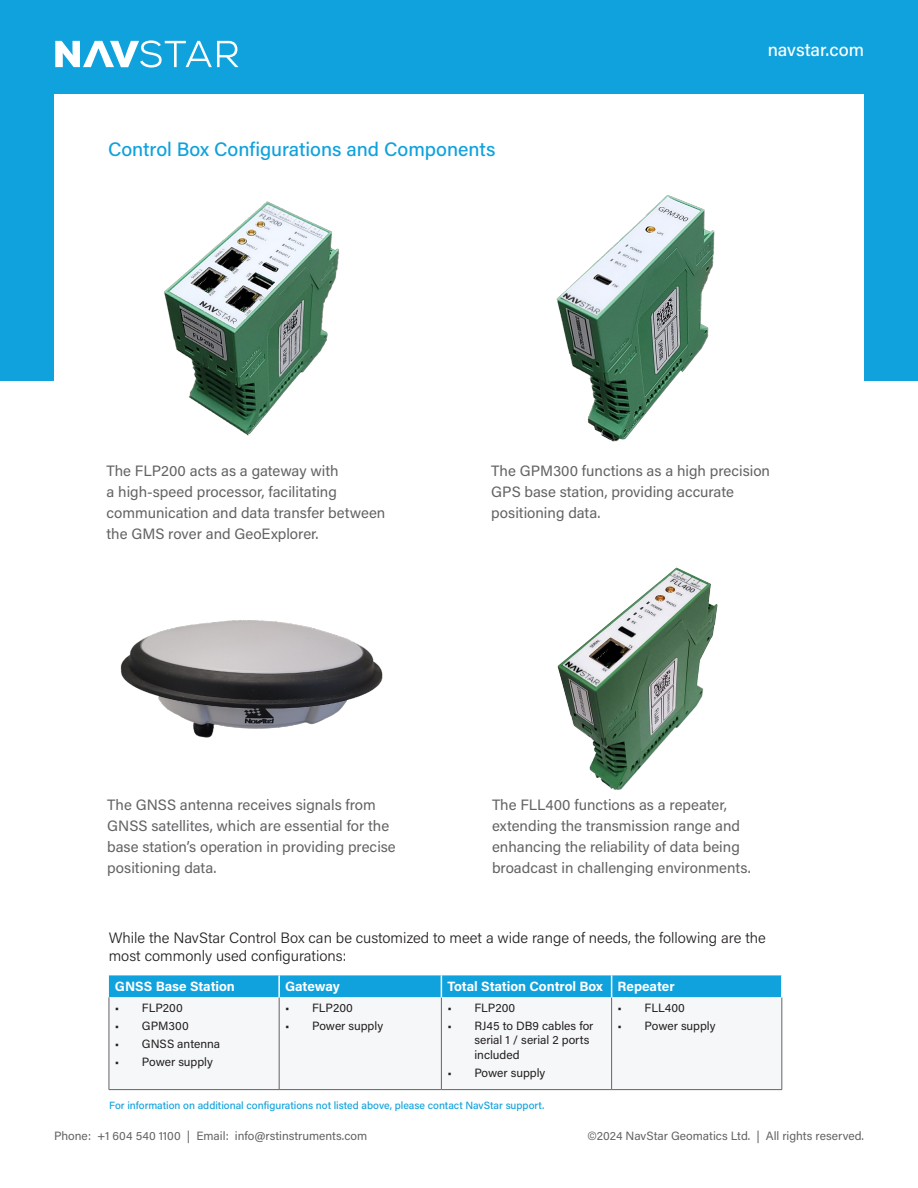
<style>
.page{position:relative;width:918px;height:1188px;background:#fff}
.page>*{position:absolute;margin:0;border:0;box-sizing:border-box;transform-origin:0 0}
.Features_Header{font:500 19.5px "Acumin Pro";color:#0fa2dd}
.t1{font:500 18px "Acumin Pro";color:#fff}
.Body_Text{font:15px/21px "Acumin Pro";color:#636366}
.Table_Heading{font:300 15px/18px "Acumin Pro";color:#231f20}
.Table_Column_Titles{font:700 13.5px "Acumin Pro";letter-spacing:-.005em;color:#fff}
.t2{font:12px/14.4px "Acumin Pro";color:#231f20}
.Small_Copy{font:12px "Acumin Pro";color:#636366}
.Table_Heading-2{font:500 10.5px "Acumin Pro";color:#0fa2dd}
</style>
<div class="page">
<div style="left:0;top:0;width:918px;height:381px;background:#0fa2dd"></div>
<div style="left:54px;top:94px;width:810px;height:1040px;background:#fff"></div>
<svg style="left:55px;top:40px;width:184px;height:28px"></svg>
<img style="left:164px;top:201px;width:176px;height:235px">
<img style="left:120px;top:620px;width:263px;height:118px">
<img style="left:556px;top:195px;width:159px;height:247px">
<img style="left:557px;top:567px;width:161px;height:223px">
<div style="left:110px;top:997px;width:672px;height:92px;background:#f5f7f8"></div>
<hr style="left:441px;top:997px;width:1px;height:92px;background:#636366">
<hr style="left:109px;top:997px;width:1px;height:92px;background:#636366">
<hr style="left:279px;top:997px;width:1px;height:92px;background:#636366">
<hr style="left:611px;top:997px;width:1px;height:92px;background:#636366">
<hr style="left:782px;top:997px;width:1px;height:92px;background:#636366">
<hr style="left:109px;top:1089px;width:170px;height:1px;background:#636366">
<hr style="left:279px;top:1089px;width:162px;height:1px;background:#636366">
<hr style="left:441px;top:1089px;width:171px;height:1px;background:#636366">
<hr style="left:612px;top:1089px;width:170px;height:1px;background:#636366">
<div style="left:109px;top:975px;width:673px;height:22px;background:#0fa2dd"></div>
<p class="Features_Header" style="left:108px;top:135px;width:389px">Control Box Configurations and Components</p>
<p class="t1" style="left:768px;top:37px;width:98px">navstar.com</p>
<p class="Body_Text" style="left:106px;top:460px;width:280px">The FLP200 acts as a gateway with<br>a high-speed processor, facilitating communication and data transfer between the GMS rover and GeoExplorer.</p>
<p class="Body_Text" style="left:491px;top:460px;width:280px">The GPM300 functions as a high precision<br>GPS base station, providing accurate positioning data.</p>
<p class="Body_Text" style="left:107px;top:793px;width:290px">The GNSS antenna receives signals from GNSS satellites, which are essential for the base station’s operation in providing precise positioning data.</p>
<p class="Body_Text" style="left:492px;top:793px;width:260px">The FLL400 functions as a repeater, extending the transmission range and enhancing the reliability of data being broadcast in challenging environments.</p>
<p class="Table_Heading" style="left:109px;top:928px;width:659px">While the NavStar Control Box can be customized to meet a wide range of needs, the following are the most commonly used configurations:</p>
<p class="Table_Column_Titles" style="left:115px;top:977px;width:122px">GNSS Base Station</p>
<p class="Table_Column_Titles" style="left:285px;top:977px;width:56px">Gateway</p>
<p class="Table_Column_Titles" style="left:447px;top:977px;width:157px">Total Station Control Box</p>
<p class="Table_Column_Titles" style="left:618px;top:977px;width:59px">Repeater</p>
<p class="t2" style="left:115px;top:1000px;width:69px">• FLP200</p>
<p class="t2" style="left:115px;top:1018px;width:75px">• GPM300</p>
<p class="t2" style="left:115px;top:1036px;width:107px">• GNSS antenna</p>
<p class="t2" style="left:115px;top:1054px;width:100px">• Power supply</p>
<p class="t2" style="left:285px;top:1000px;width:69px">• FLP200</p>
<p class="t2" style="left:285px;top:1018px;width:100px">• Power supply</p>
<p class="t2" style="left:447px;top:1000px;width:69px">• FLP200</p>
<p class="t2" style="left:474px;top:1018px;width:121px;text-indent:-27px">• RJ45 to DB9 cables for serial 1 / serial 2 ports included</p>
<p class="t2" style="left:447px;top:1065px;width:100px">• Power supply</p>
<p class="t2" style="left:618px;top:1000px;width:69px">• FLL400</p>
<p class="t2" style="left:618px;top:1018px;width:100px">• Power supply</p>
<p class="Table_Heading-2" style="left:109px;top:1098px;width:437px">For information on additional configurations not listed above, please contact NavStar support.</p>
<p class="Small_Copy" style="left:54px;top:1127px;width:315px">Phone: +1 604 540 1100 | Email: info@rstinstruments.com</p>
<p class="Small_Copy" style="left:587px;top:1127px;width:278px">©2024 NavStar Geomatics Ltd. | All rights reserved.</p>
</div>
